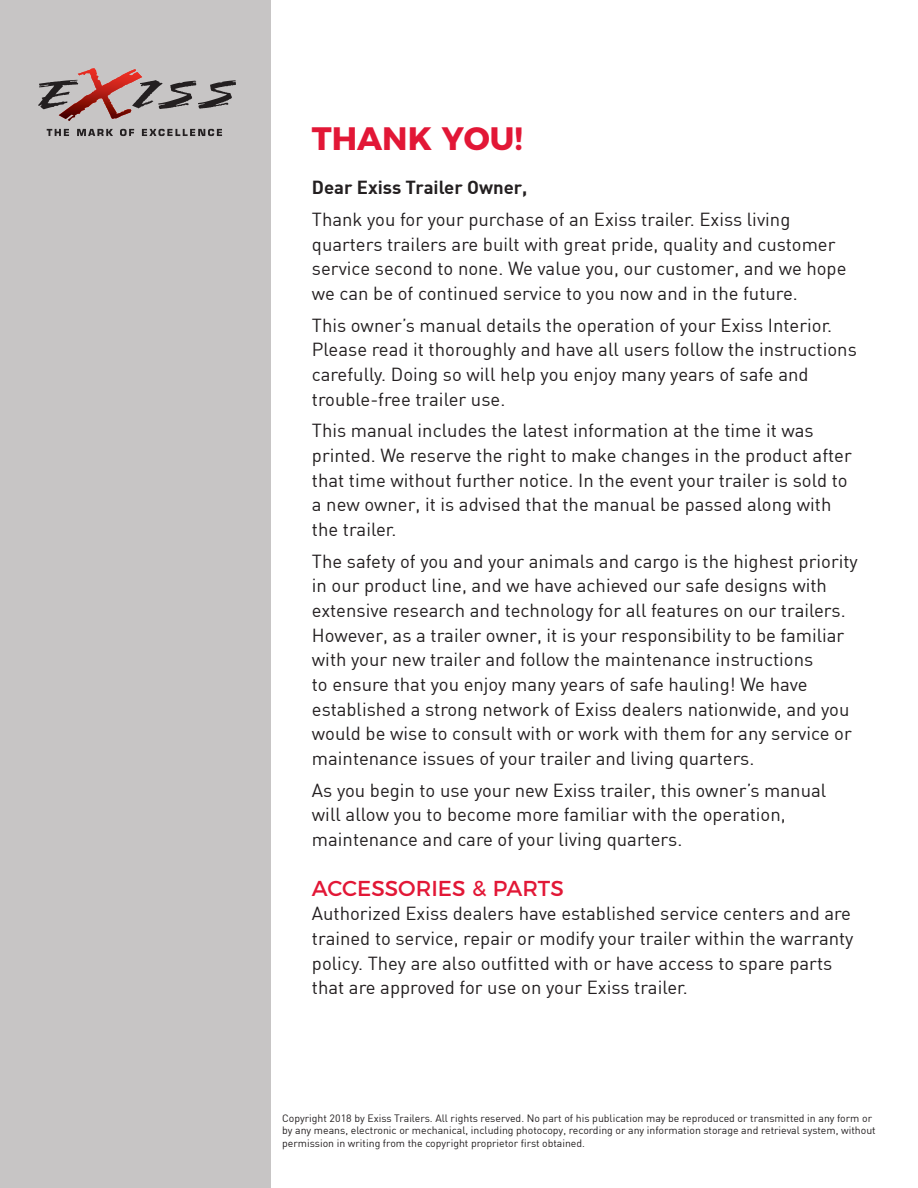
<style>
.page{position:relative;width:918px;height:1188px;background:#fff}
.page>*{position:absolute;margin:0;border:0;box-sizing:border-box;transform-origin:0 0}
.t1{font:700 32.4px "Montserrat";color:#e21736}
.t2{font:21.6px "Montserrat";color:#e21736}
.t3{font:18.45px/24.8px "Adi Haus";color:#231f20}
.t4{font:700 18.45px "Adi Haus";color:#231f20}
.t5{font:10.5px/12.6px "Adi Haus";color:#231f20}
</style>
<div class="page">
<div style="left:0;top:0;width:271px;height:1188px;background:#c7c5c5"></div>
<svg style="left:47px;top:129px;width:175px;height:7px"></svg>
<svg style="left:38px;top:68px;width:198px;height:53px"></svg>
<p class="t1" style="left:312px;top:112px;width:212px">THANK YOU!</p>
<p class="t4" style="left:312px;top:175px;width:217px">Dear Exiss Trailer Owner,</p>
<p class="t3" style="left:312px;top:206px;width:536px">Thank you for your purchase of an Exiss trailer. Exiss living quarters trailers are built with great pride, quality and customer service second to none. We value you, our customer, and we hope we can be of continued service to you now and in the future.</p>
<p class="t3" style="left:312px;top:312px;width:546px">This owner’s manual details the operation of your Exiss Interior.<br>Please read it thoroughly and have all users follow the instructions carefully. Doing so will help you enjoy many years of safe and trouble-free trailer use.</p>
<p class="t3" style="left:312px;top:418px;width:541px">This manual includes the latest information at the time it was printed. We reserve the right to make changes in the product after that time without further notice. In the event your trailer is sold to a new owner, it is advised that the manual be passed along with the trailer.</p>
<p class="t3" style="left:312px;top:548px;width:548px">The safety of you and your animals and cargo is the highest priority in our product line, and we have achieved our safe designs with extensive research and technology for all features on our trailers.<br>However, as a trailer owner, it is your responsibility to be familiar with your new trailer and follow the maintenance instructions<br>to ensure that you enjoy many years of safe hauling! We have established a strong network of Exiss dealers nationwide, and you would be wise to consult with or work with them for any service or maintenance issues of your trailer and living quarters.</p>
<p class="t3" style="left:312px;top:777px;width:516px">As you begin to use your new Exiss trailer, this owner’s manual will allow you to become more familiar with the operation, maintenance and care of your living quarters.</p>
<p class="t2" style="left:312px;top:871px;width:254px">ACCESSORIES &amp; PARTS</p>
<p class="t3" style="left:312px;top:901px;width:543px">Authorized Exiss dealers have established service centers and are trained to service, repair or modify your trailer within the warranty policy. They are also outfitted with or have access to spare parts that are approved for use on your Exiss trailer.</p>
<p class="t5" style="left:282px;top:1111px;width:595px">Copyright 2018 by Exiss Trailers. All rights reserved. No part of his publication may be reproduced or transmitted in any form or by any means, electronic or mechanical, including photocopy, recording or any information storage and retrieval system, without permission in writing from the copyright proprietor first obtained.</p>
</div>
